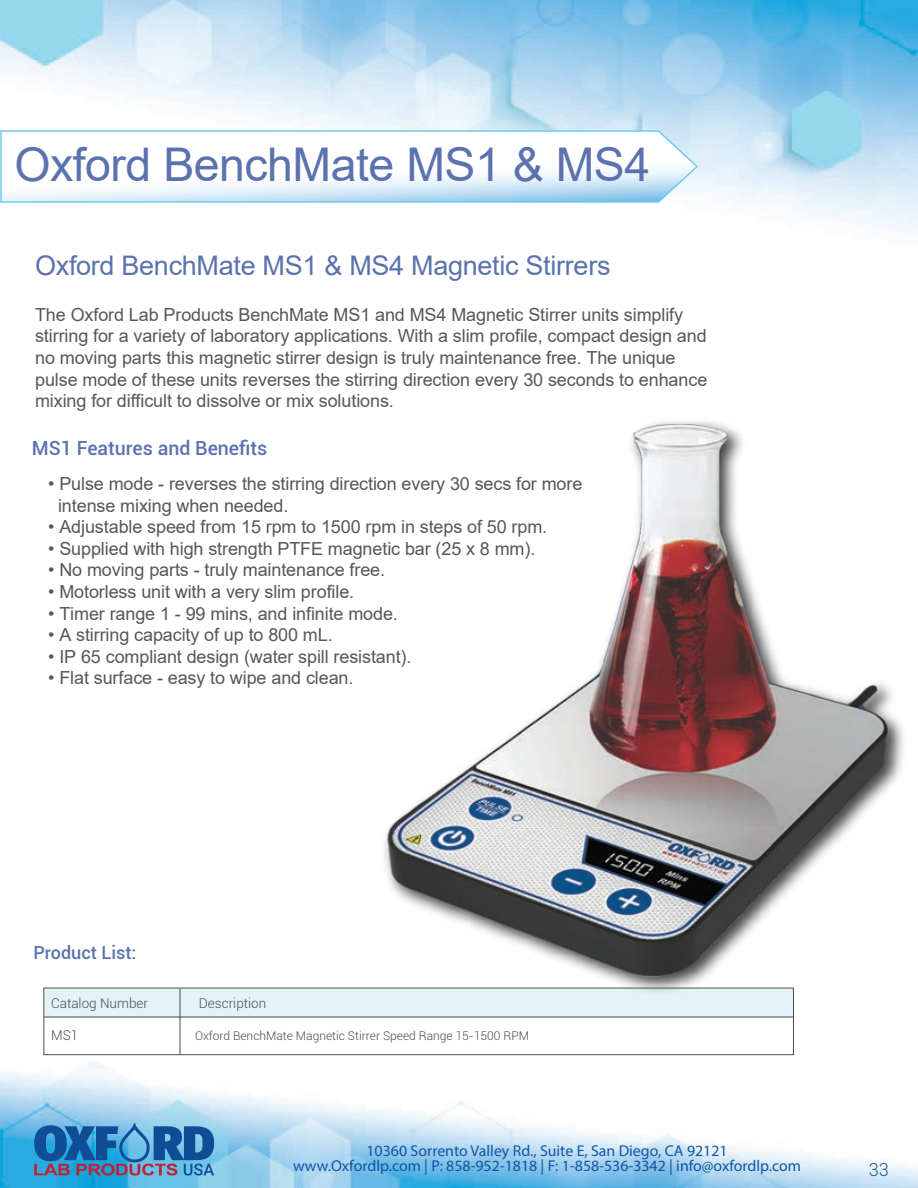
<style>
.page{position:relative;width:918px;height:1188px;background:#fff}
.page>*{position:absolute;margin:0;border:0;box-sizing:border-box;transform-origin:0 0}
.t1{font:46.5px "Arial";letter-spacing:-.01em;color:#5c72ae}
.t2{font:27px "Arial";letter-spacing:-.01em;color:#5c72ae}
.t3{font:500 19.5px "Roboto";color:#5c72ae}
.t4{font:18px/21.6px "Arial";letter-spacing:-.005em;color:#575757}
.t5{font:500 18px "Roboto";color:#5c72ae}
.t6{font:300 18px "Roboto";color:#0f5994}
.t7{font:15.75px/15.8px "Myriad Pro";color:#0e56a5;text-align:center}
.t8{font:300 13.5px "Roboto";color:#4b4b4b}
.t9{font:300 12px "Roboto";color:#4b4b4b}
</style>
<div class="page">
<img style="left:0;top:0;width:918px;height:1188px">
<svg style="left:34px;top:1123px;width:180px;height:53px;background:#407eb3"></svg>
<svg style="left:537px;top:0;width:37px;height:26px"></svg>
<svg style="left:0;top:130px;width:699px;height:73px"></svg>
<img style="left:376px;top:412px;width:536px;height:589px">
<img style="left:354px;top:417px;width:564px;height:566px">
<div style="left:44px;top:989px;width:749px;height:28px;background:#e4f2f9"></div>
<hr style="left:180px;top:988px;width:1px;height:67px;background:#4b4b4b">
<div style="left:43px;top:988px;width:751px;height:67px;border:1px solid #4b4b4b"></div>
<hr style="left:44px;top:1017px;width:749px;height:1px;background:#4b4b4b">
<h1 class="t1" style="left:14px;top:133px;width:637px">Oxford BenchMate MS1 &amp; MS4</h1>
<h2 class="t2" style="left:35px;top:247px;width:577px">Oxford BenchMate MS1 &amp; MS4 Magnetic Stirrers</h2>
<p class="t4" style="left:35px;top:304px;width:674px">The Oxford Lab Products BenchMate MS1 and MS4 Magnetic Stirrer units simplify stirring for a variety of laboratory applications. With a slim profile, compact design and no moving parts this magnetic stirrer design is truly maintenance free. The unique pulse mode of these units reverses the stirring direction every 30 seconds to enhance mixing for difficult to dissolve or mix solutions.</p>
<p class="t3" style="left:32px;top:435px;width:237px">MS1 Features and Benefits</p>
<p class="t4" style="left:58px;top:473px;width:526px;text-indent:-10px">• Pulse mode - reverses the stirring direction every 30 secs for more intense mixing when needed.</p>
<p class="t4" style="left:48px;top:516px;width:500px">• Adjustable speed from 15 rpm to 1500 rpm in steps of 50 rpm.</p>
<p class="t4" style="left:48px;top:537px;width:489px">• Supplied with high strength PTFE magnetic bar (25 x 8 mm).</p>
<p class="t4" style="left:48px;top:559px;width:338px">• No moving parts - truly maintenance free.</p>
<p class="t4" style="left:48px;top:581px;width:307px">• Motorless unit with a very slim profile.</p>
<p class="t4" style="left:48px;top:602px;width:351px">• Timer range 1 - 99 mins, and infinite mode.</p>
<p class="t4" style="left:48px;top:624px;width:286px">• A stirring capacity of up to 800 mL.</p>
<p class="t4" style="left:48px;top:645px;width:365px">• IP 65 compliant design (water spill resistant).</p>
<p class="t4" style="left:48px;top:667px;width:307px">• Flat surface - easy to wipe and clean.</p>
<p class="t5" style="left:33px;top:940px;width:105px">Product List:</p>
<p class="t8" style="left:51px;top:994px;width:98px">Catalog Number</p>
<p class="t8" style="left:199px;top:994px;width:69px">Description</p>
<p class="t8" style="left:51px;top:1025px;width:29px">MS1</p>
<p class="t9" style="left:195px;top:1027px;width:336px">Oxford BenchMate Magnetic Stirrer Speed Range 15-1500 RPM</p>
<p class="t7" style="left:293px;top:1142px;width:509px">10360 Sorrento Valley Rd., Suite E, San Diego, CA 92121<br>www.Oxfordlp.com | P: 858-952-1818 | F: 1-858-536-3342 | info@oxfordlp.com</p>
<p class="t6" style="left:869px;top:1157px;width:21px">33</p>
</div>
